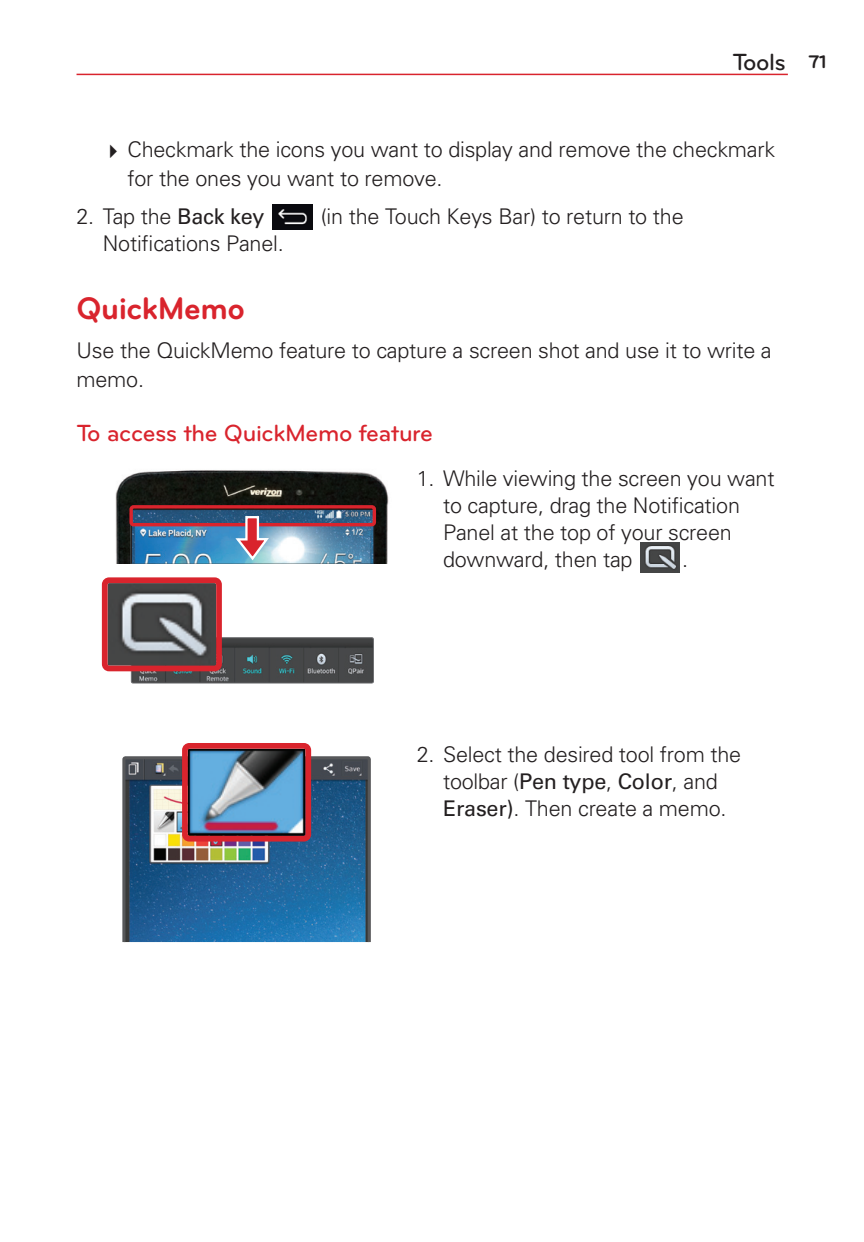
<style>
.page{position:relative;width:864px;height:1242px;background:#fff}
.page>*{position:absolute;margin:0;border:0;box-sizing:border-box;transform-origin:0 0}
.t1{font:700 32.4px "Bryant LG";letter-spacing:-.015em;color:#d9242d}
.t2{font:500 24.3px "Bryant LG";letter-spacing:-.015em;color:#d9242d}
.t3{font:500 24.3px "Bryant LG";letter-spacing:-.02em;color:#231f20}
.t4{font:300 21.6px/27px "Univers";letter-spacing:-.01em;color:#231f20}
.s1{font-weight:700;font-size:18.9px}
.s2{font-weight:400}
</style>
<div class="page">
<hr style="left:77px;top:74px;width:711px;height:1px;background:#d9242d">
<img style="left:273px;top:204px;width:40px;height:25px">
<img style="left:115px;top:470px;width:274px;height:94px">
<img style="left:131px;top:638px;width:242px;height:45px;border-radius:2px">
<div style="left:131px;top:637px;width:243px;height:46px;border:1px solid #6c6d70;border-radius:2px"></div>
<img style="left:108px;top:583px;width:108px;height:83px;border-radius:2px">
<div style="left:102px;top:577px;width:120px;height:94px;border:6px solid #d9242d;border-radius:4px"></div>
<div style="left:129px;top:505px;width:247px;height:21px;border:3px solid #d9242d;border-radius:3px"></div>
<img style="left:131px;top:509px;width:244px;height:55px">
<img style="left:641px;top:543px;width:39px;height:30px">
<svg style="left:122px;top:755px;width:249px;height:188px;background:#3b6d92"></svg>
<img style="left:188px;top:749px;width:117px;height:87px;border-radius:2px">
<div style="left:182px;top:743px;width:129px;height:99px;border:6px solid #d9242d;border-radius:4px"></div>
<p class="t3" style="left:733px;top:53px;width:96px">Tools <span class="s1">71</span></p>
<p class="t4" style="left:128px;top:137px;width:649px;line-height:28.8px">Checkmark the icons you want to display and remove the checkmark for the ones you want to remove.</p>
<p class="t4" style="left:77px;top:205px;width:190px">2. Tap the <span class="s2">Back key</span></p>
<p class="t4" style="left:321px;top:205px;width:364px">(in the Touch Keys Bar) to return to the</p>
<p class="t4" style="left:103px;top:232px;width:182px">Notifications Panel.</p>
<h1 class="t1" style="left:77px;top:297px;width:170px">QuickMemo</h1>
<p class="t4" style="left:77px;top:338px;width:697px;line-height:28.8px">Use the QuickMemo feature to capture a screen shot and use it to write a memo.</p>
<p class="t2" style="left:77px;top:424px;width:358px">To access the QuickMemo feature</p>
<p class="t4" style="left:443px;top:467px;width:333px;text-indent:-26px">1. While viewing the screen you want to capture, drag the Notification<br>Panel at the top of your screen downward, then tap</p>
<p class="t4" style="left:682px;top:548px;width:8px">.</p>
<p class="t4" style="left:417px;top:743px;width:326px;text-align:center">2. Select the desired tool from the toolbar (<span class="s2">Pen type</span>, <span class="s2">Color</span>, and<br><span class="s2">Eraser)</span>. Then create a memo.</p>
</div>
